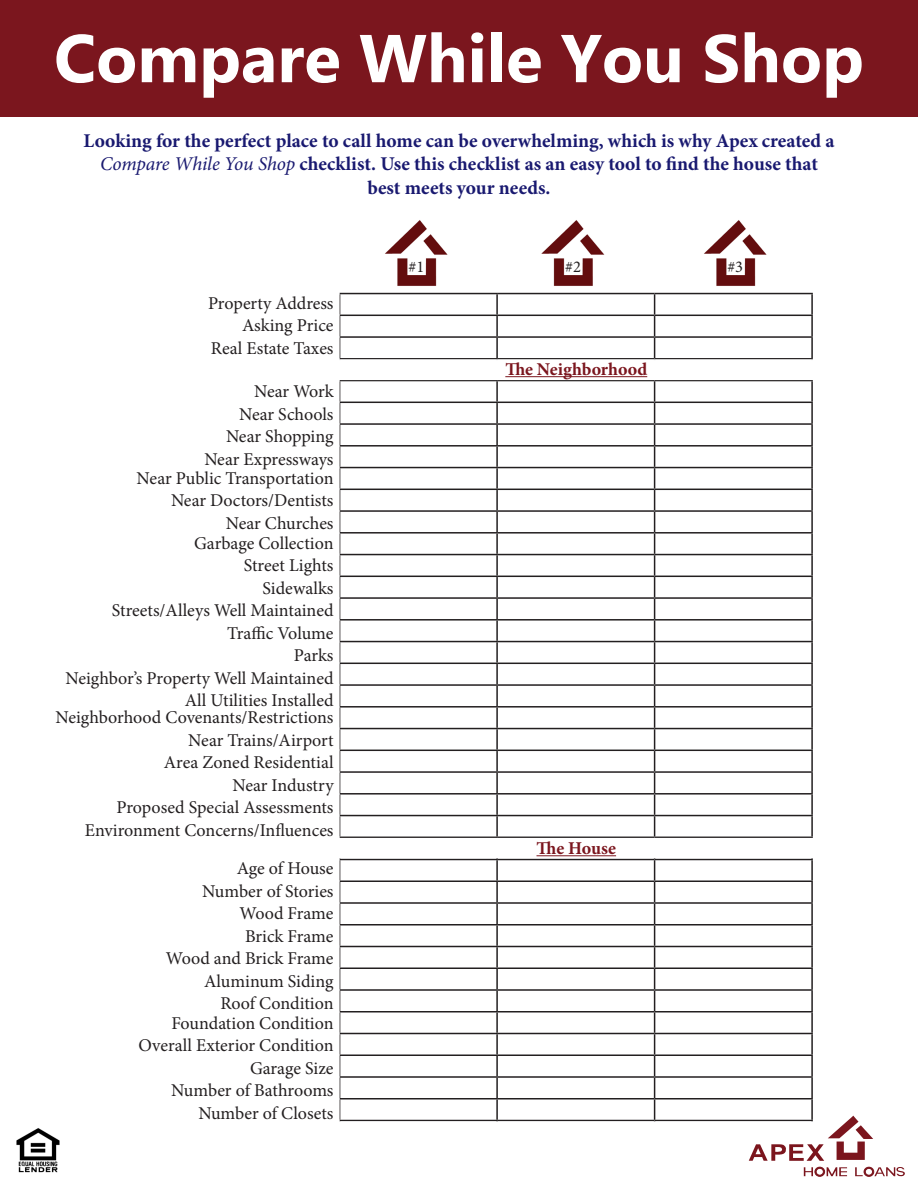
<style>
.page{position:relative;width:918px;height:1188px;background:#fff}
.page>*{position:absolute;margin:0;border:0;box-sizing:border-box;transform-origin:0 0}
.t1{font:700 67.5px "Ebrima";color:#fff}
.t2{font:700 19.5px/23.4px "Minion Pro";color:#191970;text-align:center}
.t3{font:18px "Minion Pro";color:#231f20}
.t4{font:700 18px "Minion Pro";color:#7b161e}
.t5{font:16.5px "Minion Pro";color:#231f20}
.s1{font-weight:400;font-style:italic}
</style>
<div class="page">
<img style="left:382px;top:220px;width:70px;height:73px">
<img style="left:539px;top:220px;width:70px;height:73px">
<img style="left:701px;top:220px;width:70px;height:73px">
<hr style="left:340px;top:293px;width:157px;height:1px;background:#231f20">
<hr style="left:497px;top:293px;width:158px;height:1px;background:#231f20">
<hr style="left:655px;top:293px;width:158px;height:1px;background:#231f20">
<div style="left:0;top:0;width:918px;height:117px;background:#7b161e"></div>
<img style="left:16px;top:1128px;width:44px;height:45px">
<svg style="left:339px;top:294px;width:566px;height:883px"></svg>
<p class="t1" style="left:54px;top:8px;width:811px">Compare While You Shop</p>
<p class="t2" style="left:83px;top:129px;width:753px">Looking for the perfect place to call home can be overwhelming, which is why Apex created a<br><span class="s1">Compare While You Shop</span> checklist. Use this checklist as an easy tool to find the house that best meets your needs.</p>
<p class="t3" style="left:208px;top:291px;width:127px">Property Address</p>
<p class="t3" style="left:242px;top:314px;width:93px">Asking Price</p>
<p class="t3" style="left:211px;top:336px;width:124px">Real Estate Taxes</p>
<p class="t3" style="left:254px;top:380px;width:81px">Near Work</p>
<p class="t3" style="left:239px;top:402px;width:96px">Near Schools</p>
<p class="t3" style="left:226px;top:425px;width:109px">Near Shopping</p>
<p class="t3" style="left:204px;top:447px;width:131px">Near Expressways</p>
<p class="t3" style="left:137px;top:466px;width:198px">Near Public Transportation</p>
<p class="t3" style="left:171px;top:488px;width:164px">Near Doctors/Dentists</p>
<p class="t3" style="left:226px;top:511px;width:109px">Near Churches</p>
<p class="t3" style="left:194px;top:531px;width:141px">Garbage Collection</p>
<p class="t3" style="left:244px;top:553px;width:91px">Street Lights</p>
<p class="t3" style="left:263px;top:576px;width:73px">Sidewalks</p>
<p class="t3" style="left:112px;top:598px;width:223px">Streets/Alleys Well Maintained</p>
<p class="t3" style="left:227px;top:621px;width:108px">Traffic Volume</p>
<p class="t3" style="left:294px;top:643px;width:41px">Parks</p>
<p class="t3" style="left:66px;top:666px;width:270px">Neighbor’s Property Well Maintained</p>
<p class="t3" style="left:185px;top:688px;width:150px">All Utilities Installed</p>
<p class="t3" style="left:55px;top:705px;width:280px">Neighborhood Covenants/Restrictions</p>
<p class="t3" style="left:188px;top:728px;width:147px">Near Trains/Airport</p>
<p class="t3" style="left:164px;top:750px;width:171px">Area Zoned Residential</p>
<p class="t3" style="left:232px;top:773px;width:103px">Near Industry</p>
<p class="t3" style="left:117px;top:795px;width:219px">Proposed Special Assessments</p>
<p class="t3" style="left:85px;top:818px;width:250px">Environment Concerns/Influences</p>
<p class="t3" style="left:237px;top:857px;width:98px">Age of House</p>
<p class="t3" style="left:202px;top:879px;width:133px">Number of Stories</p>
<p class="t3" style="left:240px;top:902px;width:95px">Wood Frame</p>
<p class="t3" style="left:245px;top:924px;width:90px">Brick Frame</p>
<p class="t3" style="left:166px;top:947px;width:169px">Wood and Brick Frame</p>
<p class="t3" style="left:204px;top:969px;width:131px">Aluminum Siding</p>
<p class="t3" style="left:220px;top:992px;width:115px">Roof Condition</p>
<p class="t3" style="left:171px;top:1011px;width:164px">Foundation Condition</p>
<p class="t3" style="left:139px;top:1033px;width:197px">Overall Exterior Condition</p>
<p class="t3" style="left:250px;top:1056px;width:85px">Garage Size</p>
<p class="t3" style="left:171px;top:1078px;width:164px">Number of Bathrooms</p>
<p class="t3" style="left:198px;top:1101px;width:137px">Number of Closets</p>
<p class="t5" style="left:409px;top:256px;width:17px">#1</p>
<p class="t5" style="left:565px;top:256px;width:17px">#2</p>
<p class="t5" style="left:727px;top:256px;width:17px">#3</p>
<p class="t4" style="left:505px;top:356px;width:143px">The Neighborhood</p>
<p class="t4" style="left:537px;top:836px;width:81px">The House</p>
</div>
